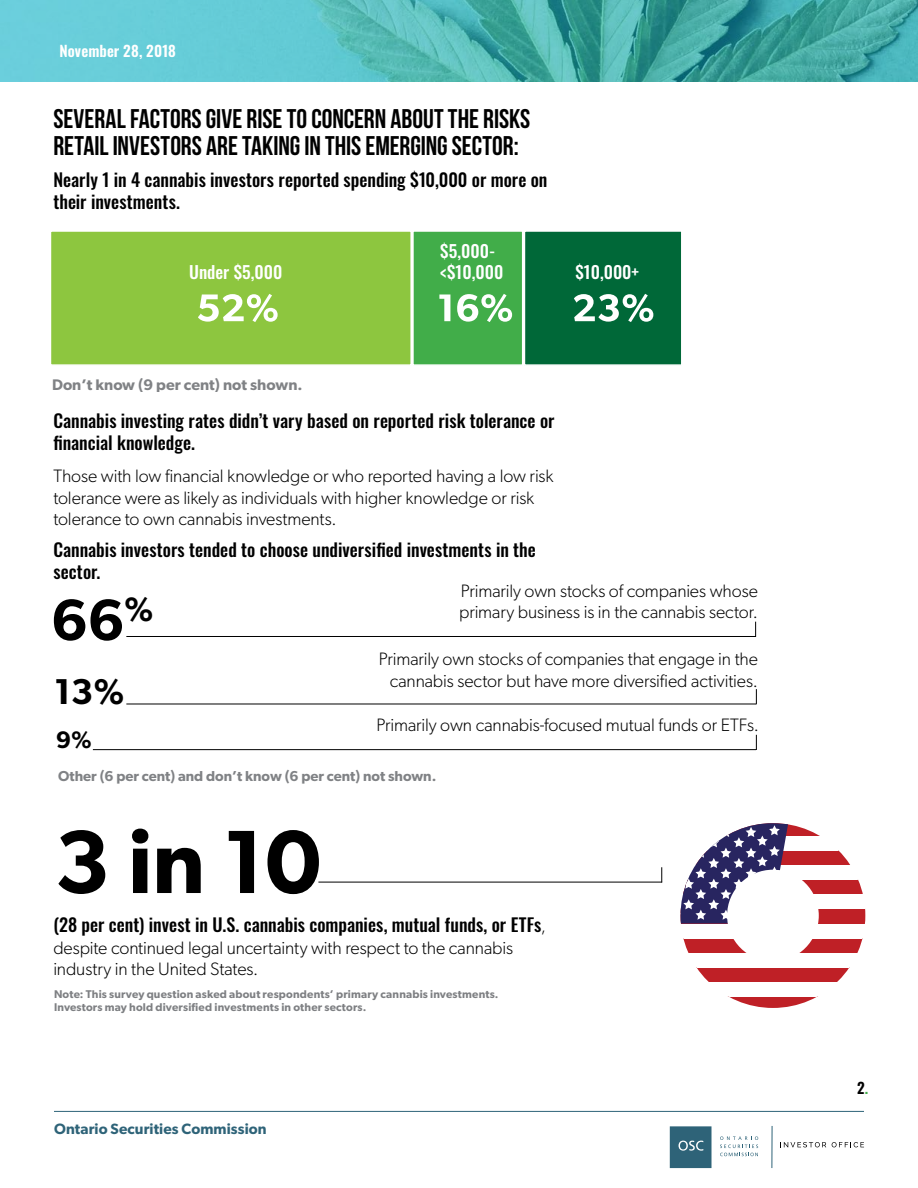
<style>
.page{position:relative;width:918px;height:1188px;background:#fff}
.page>*{position:absolute;margin:0;border:0;box-sizing:border-box;transform-origin:0 0}
.t1{font:600 90px "Gibson";color:#000}
.t2{font:600 58.5px "Gibson";color:#000}
.t3{font:600 36px "Gibson";color:#000}
.t4{font:27px/27px "Bebas Neue";color:#000}
.t5{font:600 24px "Gibson";color:#000}
.t6{font:300 18px/21.6px "Gibson";letter-spacing:-.005em;color:#000}
.t7{font:500 18px/21.6px "Oswald";color:#000}
.t8{font:500 17.25px/20.5px "Oswald";color:#fff}
.t9{font:600 15.45px "Gibson";color:#808285}
.t10{font:600 15px "Gibson";letter-spacing:.005em;color:#2e6378}
.t11{font:600 15px "Oswald";letter-spacing:.01em;color:#fff}
.t12{font:600 15px "Oswald";color:#000}
.t13{font:600 14.4px "Gibson";color:#808285}
.t14{font:600 11.25px/13.5px "Gibson";letter-spacing:.015em;color:#7e8083}
.s1{font-family:"Gibson";font-weight:300}
.s2{color:#41ad49}
</style>
<div class="page">
<svg style="left:0;top:0;width:918px;height:82px;background:#52b7b9"></svg>
<hr style="left:318px;top:882px;width:344px;height:1px;background:#000">
<svg style="left:661px;top:867px;width:1px;height:15px"></svg>
<hr style="left:126px;top:636px;width:630px;height:1px;background:#000">
<svg style="left:755px;top:622px;width:1px;height:14px"></svg>
<hr style="left:126px;top:704px;width:630px;height:1px;background:#000">
<svg style="left:756px;top:689px;width:1px;height:15px"></svg>
<hr style="left:93px;top:749px;width:663px;height:1px;background:#000">
<svg style="left:756px;top:735px;width:1px;height:15px"></svg>
<svg style="left:788px;top:824px;width:32px;height:12px"></svg>
<div style="left:681px;top:908px;width:184px;height:16px;background:#bf2026"></div>
<div style="left:681px;top:879px;width:184px;height:15px;background:#bf2026"></div>
<svg style="left:788px;top:851px;width:62px;height:14px"></svg>
<svg style="left:729px;top:997px;width:88px;height:11px"></svg>
<svg style="left:697px;top:968px;width:152px;height:14px;background:#c33035"></svg>
<div style="left:681px;top:938px;width:184px;height:15px;background:#bf2026"></div>
<div style="left:681px;top:894px;width:184px;height:15px;background:#fff"></div>
<div style="left:681px;top:865px;width:184px;height:15px;background:#fff"></div>
<div style="left:681px;top:924px;width:184px;height:15px;background:#fff"></div>
<div style="left:727px;top:870px;width:92px;height:91px;background:#fff;border-radius:50%"></div>
<svg style="left:681px;top:823px;width:107px;height:101px"></svg>
<div style="left:51px;top:231px;width:360px;height:134px;background:#8dc63f"></div>
<div style="left:413px;top:231px;width:110px;height:134px;background:#41ad49"></div>
<div style="left:412px;top:230px;width:112px;height:136px;border:2px solid #fff"></div>
<div style="left:524px;top:231px;width:158px;height:134px;background:#006838"></div>
<div style="left:524px;top:230px;width:159px;height:136px;border:2px solid #fff"></div>
<svg style="left:198px;top:294px;width:80px;height:28px"></svg>
<svg style="left:439px;top:294px;width:11px;height:27px"></svg>
<svg style="left:457px;top:294px;width:55px;height:28px"></svg>
<svg style="left:574px;top:294px;width:79px;height:28px"></svg>
<hr style="left:772px;top:1126px;width:1px;height:42px;background:#2e6378">
<svg style="left:720px;top:1136px;width:38px;height:20px"></svg>
<svg style="left:670px;top:1126px;width:42px;height:42px;background:#3c6d81"></svg>
<svg style="left:780px;top:1142px;width:46px;height:5px"></svg>
<svg style="left:832px;top:1142px;width:32px;height:5px"></svg>
<hr style="left:54px;top:1111px;width:810px;height:1px;background:#2e6378">
<p class="t11" style="left:59px;top:43px;width:118px">November 28, 2018</p>
<h3 class="t4" style="left:53px;top:105px;width:478px">SEVERAL FACTORS GIVE RISE TO CONCERN ABOUT THE RISKS<br>RETAIL INVESTORS ARE TAKING IN THIS EMERGING SECTOR:</h3>
<p class="t7" style="left:53px;top:170px;width:496px">Nearly 1 in 4 cannabis investors reported spending $10,000 or more on their investments.</p>
<p class="t8" style="left:189px;top:262px;width:95px">Under $5,000</p>
<p class="t8" style="left:440px;top:242px;width:65px">$5,000- &lt;$10,000</p>
<p class="t8" style="left:575px;top:262px;width:65px">$10,000+</p>
<p class="t9" style="left:52px;top:376px;width:252px">Don’t know (9 per cent) not shown.</p>
<p class="t7" style="left:53px;top:411px;width:503px">Cannabis investing rates didn’t vary based on reported risk tolerance or financial knowledge.</p>
<p class="t6" style="left:53px;top:465px;width:502px">Those with low financial knowledge or who reported having a low risk tolerance were as likely as individuals with higher knowledge or risk tolerance to own cannabis investments.</p>
<p class="t7" style="left:53px;top:540px;width:484px">Cannabis investors tended to choose undiversified investments in the sector.</p>
<h2 class="t2" style="left:51px;top:585px;width:104px">66<sup>%</sup></h2>
<h3 class="t3" style="left:54px;top:670px;width:72px">13%</h3>
<h3 class="t5" style="left:56px;top:726px;width:37px">9%</h3>
<p class="t6" style="left:459px;top:580px;width:300px">Primarily own stocks of companies whose primary business is in the cannabis sector.</p>
<p class="t6" style="left:379px;top:648px;width:381px;text-align:right">Primarily own stocks of companies that engage in the cannabis sector but have more diversified activities.</p>
<p class="t6" style="left:376px;top:714px;width:384px">Primarily own cannabis-focused mutual funds or ETFs.</p>
<p class="t13" style="left:58px;top:767px;width:380px">Other (6 per cent) and don’t know (6 per cent) not shown.</p>
<h1 class="t1" style="left:54px;top:808px;width:269px">3 in 10</h1>
<p class="t7" style="left:53px;top:915px;width:494px">(28 per cent) invest in U.S. cannabis companies, mutual funds, or ETFs<span class="s1">,</span></p>
<p class="t6" style="left:53px;top:937px;width:461px">despite continued legal uncertainty with respect to the cannabis industry in the United States.</p>
<p class="t14" style="left:54px;top:987px;width:446px">Note: This survey question asked about respondents’ primary cannabis investments.<br>Investors may hold diversified investments in other sectors.</p>
<p class="t10" style="left:54px;top:1119px;width:214px">Ontario Securities Commission</p>
<p class="t12" style="left:857px;top:1080px;width:13px">2<span class="s2">.</span></p>
</div>
